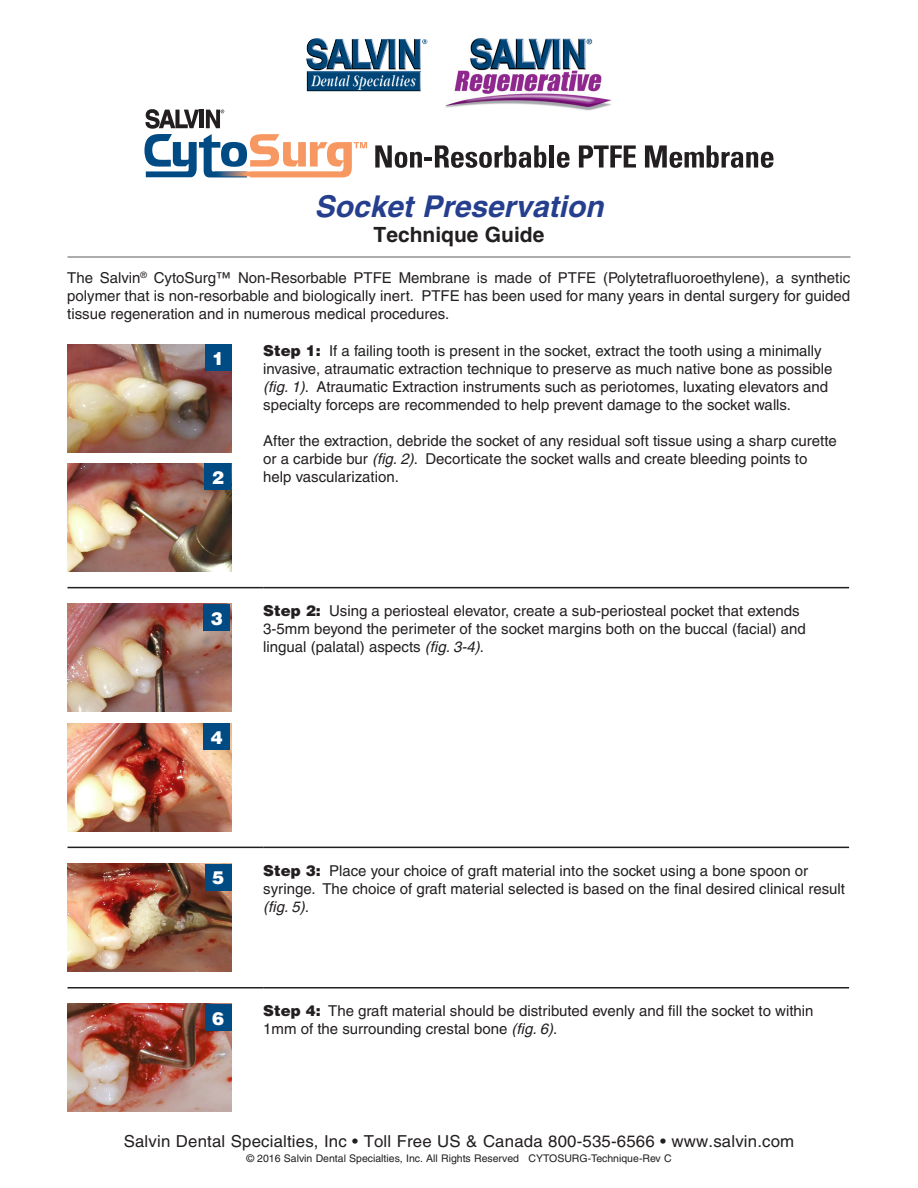
<style>
.page{position:relative;width:918px;height:1188px;background:#fff}
.page>*{position:absolute;margin:0;border:0;box-sizing:border-box;transform-origin:0 0}
.t1{font:italic 700 30px "Helvetica";color:#253f8e}
.t2{font:700 21px "Helvetica";color:#231f20}
.t3{font:900 18px "Helvetica";color:#fff}
.t4{font:16.5px "Helvetica";letter-spacing:.01em;color:#231f20}
.t5{font:15px/18px "Helvetica";color:#231f20}
.t6{font:10.5px "Helvetica";color:#231f20}
.s1{font-weight:900}
.s2{font-style:italic}
</style>
<div class="page">
<hr style="left:68px;top:587px;width:195px;height:1px;background:#231f20">
<hr style="left:263px;top:587px;width:586px;height:1px;background:#231f20">
<hr style="left:68px;top:847px;width:195px;height:1px;background:#231f20">
<hr style="left:263px;top:847px;width:586px;height:1px;background:#231f20">
<hr style="left:68px;top:987px;width:195px;height:2px;background:#231f20">
<hr style="left:263px;top:987px;width:586px;height:2px;background:#231f20">
<img style="left:68px;top:344px;width:164px;height:108px">
<div style="left:205px;top:344px;width:27px;height:27px;background:#004b84"></div>
<img style="left:68px;top:463px;width:164px;height:108px">
<div style="left:204px;top:463px;width:27px;height:27px;background:#004b84"></div>
<img style="left:68px;top:604px;width:164px;height:108px">
<div style="left:203px;top:604px;width:27px;height:27px;background:#004b84"></div>
<img style="left:68px;top:723px;width:164px;height:108px">
<div style="left:203px;top:723px;width:27px;height:27px;background:#004b84"></div>
<img style="left:68px;top:864px;width:164px;height:108px">
<div style="left:205px;top:864px;width:27px;height:27px;background:#004b84"></div>
<img style="left:68px;top:1004px;width:164px;height:108px">
<div style="left:205px;top:1004px;width:27px;height:27px;background:#004b84"></div>
<svg style="left:144px;top:109px;width:223px;height:68px"></svg>
<svg style="left:375px;top:145px;width:172px;height:23px"></svg>
<hr style="left:550px;top:145px;width:4px;height:23px;background:#231f20">
<svg style="left:557px;top:152px;width:13px;height:16px"></svg>
<svg style="left:579px;top:145px;width:57px;height:23px"></svg>
<svg style="left:645px;top:145px;width:129px;height:23px"></svg>
<hr style="left:68px;top:256px;width:782px;height:2px;background:#8f9194">
<img style="left:306px;top:38px;width:17px;height:32px">
<img style="left:445px;top:38px;width:167px;height:72px">
<p class="t1" style="left:314px;top:188px;width:291px">Socket Preservation</p>
<p class="t2" style="left:374px;top:222px;width:172px">Technique Guide</p>
<p class="t5" style="left:67px;top:268px;width:785px;text-align:justify">The Salvin<sup>®</sup> CytoSurg™ Non-Resorbable PTFE Membrane is made of PTFE (Polytetrafluoroethylene), a synthetic polymer that is non-resorbable and biologically inert. PTFE has been used for many years in dental surgery for guided tissue regeneration and in numerous medical procedures.</p>
<p class="t3" style="left:212px;top:347px;width:14px">1</p>
<p class="t3" style="left:212px;top:466px;width:14px">2</p>
<p class="t5" style="left:263px;top:342px;width:571px"><span class="s1">Step 1:</span> If a failing tooth is present in the socket, extract the tooth using a minimally invasive, atraumatic extraction technique to preserve as much native bone as possible <span class="s2">(fig. 1)</span>. Atraumatic Extraction instruments such as periotomes, luxating elevators and specialty forceps are recommended to help prevent damage to the socket walls.</p>
<p class="t5" style="left:263px;top:432px;width:575px">After the extraction, debride the socket of any residual soft tissue using a sharp curette or a carbide bur <span class="s2">(fig. 2)</span>. Decorticate the socket walls and create bleeding points to help vascularization.</p>
<p class="t3" style="left:211px;top:606px;width:14px">3</p>
<p class="t3" style="left:211px;top:726px;width:14px">4</p>
<p class="t5" style="left:263px;top:602px;width:544px"><span class="s1">Step 2:</span> Using a periosteal elevator, create a sub-periosteal pocket that extends<br>3-5mm beyond the perimeter of the socket margins both on the buccal (facial) and lingual (palatal) aspects <span class="s2">(fig. 3-4)</span>.</p>
<p class="t3" style="left:212px;top:866px;width:14px">5</p>
<p class="t5" style="left:263px;top:861px;width:583px"><span class="s1">Step 3:</span> Place your choice of graft material into the socket using a bone spoon or syringe. The choice of graft material selected is based on the final desired clinical result <span class="s2">(fig. 5).</span></p>
<p class="t3" style="left:212px;top:1007px;width:14px">6</p>
<p class="t5" style="left:263px;top:1002px;width:552px"><span class="s1">Step 4:</span> The graft material should be distributed evenly and fill the socket to within<br>1mm of the surrounding crestal bone <span class="s2">(fig. 6)</span>.</p>
<p class="t4" style="left:124px;top:1132px;width:672px">Salvin Dental Specialties, Inc • Toll Free US &amp; Canada 800-535-6566 • www.salvin.com</p>
<p class="t6" style="left:246px;top:1152px;width:427px">© 2016 Salvin Dental Specialties, Inc. All Rights Reserved CYTOSURG-Technique-Rev C</p>
</div>
